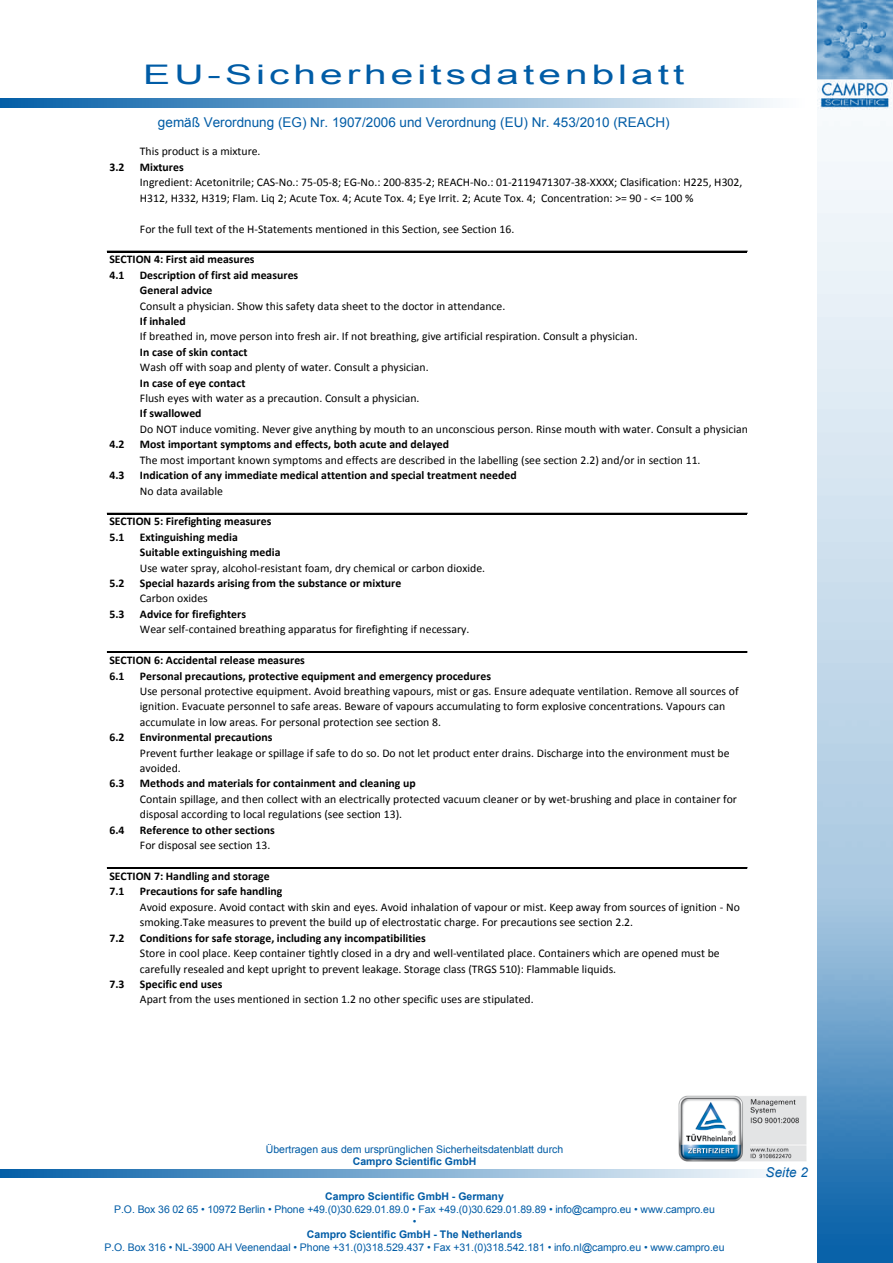
<style>
.page{position:relative;width:893px;height:1263px;background:#fff}
.page>*{position:absolute;margin:0;border:0;box-sizing:border-box;transform-origin:0 0}
.t1{font:27px "Arial";letter-spacing:.1em;color:#005ca6;scale:1.5 1}
.t2{font:13.5px "Arial";color:#005ca6}
.t3{font:italic 13.5px "Arial";letter-spacing:.01em;color:#005ca6}
.t4{font:11.7px/15.5px "Calibri";color:#000}
.t5{font:700 11.7px/15.5px "Calibri";color:#000}
.t6{font:10.5px/12.6px "Arial";color:#005ca6;text-align:center}
.t7{font:700 10.5px "Arial";color:#005ca6}
</style>
<div class="page">
<svg style="left:0;top:1169px;width:773px;height:9px;background:#7babd1"></svg>
<img style="left:817px;top:0;width:76px;height:1263px">
<svg style="left:0;top:99px;width:773px;height:8px;background:#7babd1"></svg>
<img style="left:678px;top:1096px;width:128px;height:65px">
<hr style="left:107px;top:251px;width:640px;height:1px;background:#000">
<hr style="left:107px;top:513px;width:640px;height:1px;background:#000">
<hr style="left:107px;top:652px;width:640px;height:1px;background:#000">
<hr style="left:107px;top:867px;width:640px;height:1px;background:#000">
<hr style="left:107px;top:868px;width:640px;height:1px;background:#000">
<h1 class="t1" style="left:143px;top:57px;width:362px">EU-Sicherheitsdatenblatt</h1>
<p class="t2" style="left:158px;top:113px;width:513px">gemäß Verordnung (EG) Nr. 1907/2006 und Verordnung (EU) Nr. 453/2010 (REACH)</p>
<p class="t4" style="left:140px;top:144px;width:122px">This product is a mixture.</p>
<p class="t5" style="left:109px;top:159px;width:17px">3.2</p>
<p class="t5" style="left:140px;top:159px;width:45px">Mixtures</p>
<p class="t4" style="left:140px;top:175px;width:604px">Ingredient: Acetonitrile; CAS-No.: 75-05-8; EG-No.: 200-835-2; REACH-No.: 01-2119471307-38-XXXX; Clasification: H225, H302,<br>H312, H332, H319; Flam. Liq 2; Acute Tox. 4; Acute Tox. 4; Eye Irrit. 2; Acute Tox. 4; Concentration: &gt;= 90 - &lt;= 100 %</p>
<p class="t4" style="left:140px;top:221px;width:376px">For the full text of the H-Statements mentioned in this Section, see Section 16.</p>
<p class="t5" style="left:109px;top:252px;width:147px">SECTION 4: First aid measures<br>4.1</p>
<p class="t5" style="left:140px;top:267px;width:160px">Description of first aid measures<br>General advice</p>
<p class="t4" style="left:140px;top:298px;width:367px">Consult a physician. Show this safety data sheet to the doctor in attendance.</p>
<p class="t5" style="left:140px;top:313px;width:47px">If inhaled</p>
<p class="t4" style="left:140px;top:329px;width:499px">If breathed in, move person into fresh air. If not breathing, give artificial respiration. Consult a physician.</p>
<p class="t5" style="left:140px;top:344px;width:109px">In case of skin contact</p>
<p class="t4" style="left:140px;top:360px;width:290px">Wash off with soap and plenty of water. Consult a physician.</p>
<p class="t5" style="left:140px;top:375px;width:107px">In case of eye contact</p>
<p class="t4" style="left:140px;top:390px;width:281px">Flush eyes with water as a precaution. Consult a physician.</p>
<p class="t5" style="left:140px;top:406px;width:63px">If swallowed</p>
<p class="t4" style="left:140px;top:421px;width:612px">Do NOT induce vomiting. Never give anything by mouth to an unconscious person. Rinse mouth with water. Consult a physician.</p>
<p class="t5" style="left:109px;top:437px;width:17px">4.2</p>
<p class="t5" style="left:140px;top:437px;width:311px">Most important symptoms and effects, both acute and delayed</p>
<p class="t4" style="left:140px;top:452px;width:562px">The most important known symptoms and effects are described in the labelling (see section 2.2) and/or in section 11.</p>
<p class="t5" style="left:109px;top:467px;width:17px">4.3</p>
<p class="t5" style="left:140px;top:467px;width:378px">Indication of any immediate medical attention and special treatment needed</p>
<p class="t4" style="left:140px;top:483px;width:84px">No data available</p>
<p class="t5" style="left:109px;top:514px;width:163px">SECTION 5: Firefighting measures<br>5.1</p>
<p class="t5" style="left:140px;top:529px;width:142px">Extinguishing media<br>Suitable extinguishing media</p>
<p class="t4" style="left:140px;top:560px;width:347px">Use water spray, alcohol-resistant foam, dry chemical or carbon dioxide.</p>
<p class="t5" style="left:109px;top:575px;width:17px">5.2</p>
<p class="t5" style="left:140px;top:575px;width:263px">Special hazards arising from the substance or mixture</p>
<p class="t4" style="left:140px;top:591px;width:69px">Carbon oxides</p>
<p class="t5" style="left:109px;top:606px;width:17px">5.3</p>
<p class="t5" style="left:140px;top:606px;width:108px">Advice for firefighters</p>
<p class="t4" style="left:140px;top:622px;width:331px">Wear self-contained breathing apparatus for firefighting if necessary.</p>
<p class="t5" style="left:109px;top:652px;width:197px">SECTION 6: Accidental release measures<br>6.1</p>
<p class="t5" style="left:140px;top:668px;width:353px">Personal precautions, protective equipment and emergency procedures</p>
<p class="t4" style="left:140px;top:683px;width:600px">Use personal protective equipment. Avoid breathing vapours, mist or gas. Ensure adequate ventilation. Remove all sources of ignition. Evacuate personnel to safe areas. Beware of vapours accumulating to form explosive concentrations. Vapours can accumulate in low areas. For personal protection see section 8.</p>
<p class="t5" style="left:109px;top:729px;width:17px">6.2</p>
<p class="t5" style="left:140px;top:729px;width:134px">Environmental precautions</p>
<p class="t5" style="left:109px;top:776px;width:17px">6.3</p>
<p class="t5" style="left:140px;top:776px;width:277px">Methods and materials for containment and cleaning up</p>
<p class="t5" style="left:109px;top:822px;width:17px">6.4</p>
<p class="t5" style="left:140px;top:822px;width:136px">Reference to other sections</p>
<p class="t4" style="left:140px;top:837px;width:132px">For disposal see section 13.</p>
<p class="t5" style="left:109px;top:868px;width:162px">SECTION 7: Handling and storage<br>7.1</p>
<p class="t4" style="left:140px;top:745px;width:591px">Prevent further leakage or spillage if safe to do so. Do not let product enter drains. Discharge into the environment must be avoided.</p>
<p class="t4" style="left:140px;top:791px;width:599px">Contain spillage, and then collect with an electrically protected vacuum cleaner or by wet-brushing and place in container for disposal according to local regulations (see section 13).</p>
<p class="t5" style="left:140px;top:884px;width:144px">Precautions for safe handling</p>
<p class="t4" style="left:140px;top:899px;width:601px">Avoid exposure. Avoid contact with skin and eyes. Avoid inhalation of vapour or mist. Keep away from sources of ignition - No smoking.Take measures to prevent the build up of electrostatic charge. For precautions see section 2.2.</p>
<p class="t5" style="left:109px;top:930px;width:17px">7.2</p>
<p class="t5" style="left:140px;top:930px;width:287px">Conditions for safe storage, including any incompatibilities</p>
<p class="t5" style="left:109px;top:976px;width:17px">7.3</p>
<p class="t5" style="left:140px;top:976px;width:84px">Specific end uses</p>
<p class="t4" style="left:140px;top:992px;width:395px">Apart from the uses mentioned in section 1.2 no other specific uses are stipulated.</p>
<p class="t4" style="left:140px;top:945px;width:581px">Store in cool place. Keep container tightly closed in a dry and well-ventilated place. Containers which are opened must be carefully resealed and kept upright to prevent leakage. Storage class (TRGS 510): Flammable liquids.</p>
<p class="t6" style="left:266px;top:1143px;width:299px">Übertragen aus dem ursprünglichen Sicherheitsdatenblatt durch</p>
<p class="t7" style="left:353px;top:1155px;width:125px">Campro Scientific GmbH</p>
<p class="t7" style="left:325px;top:1189px;width:180px">Campro Scientific GmbH - Germany</p>
<p class="t6" style="left:114px;top:1203px;width:602px">P.O. Box 36 02 65 • 10972 Berlin • Phone +49.(0)30.629.01.89.0 • Fax +49.(0)30.629.01.89.89 • info@campro.eu • www.campro.eu •</p>
<p class="t7" style="left:307px;top:1227px;width:217px">Campro Scientific GmbH - The Netherlands</p>
<p class="t6" style="left:104px;top:1241px;width:622px">P.O. Box 316 • NL-3900 AH Veenendaal • Phone +31.(0)318.529.437 • Fax +31.(0)318.542.181 • info.nl@campro.eu • www.campro.eu</p>
<p class="t3" style="left:765px;top:1164px;width:44px">Seite 2</p>
</div>
